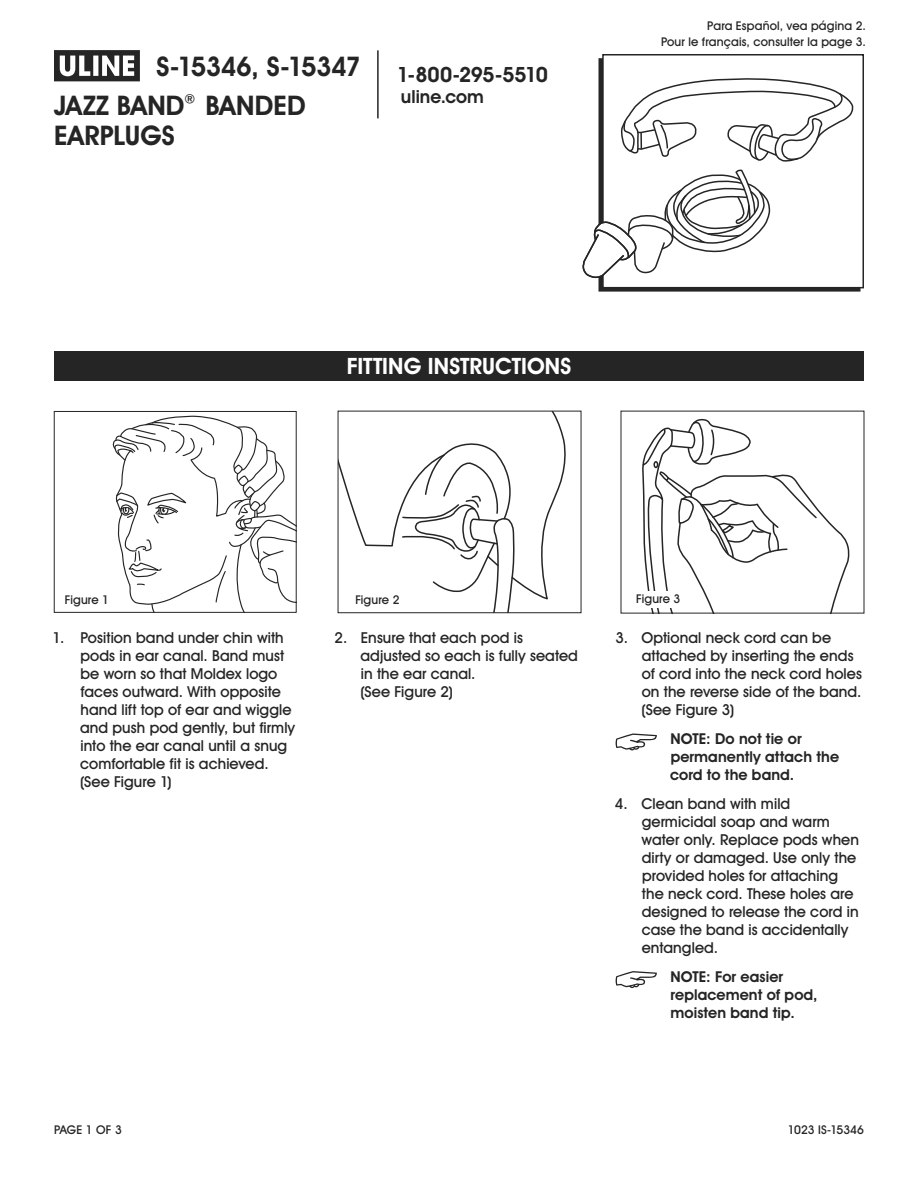
<style>
.page{position:relative;width:918px;height:1188px;background:#fff}
.page>*{position:absolute;margin:0;border:0;box-sizing:border-box;transform-origin:0 0}
.t1{font:700 27px/38.7px "Uline Two Knine";color:#252525}
.t2{font:700 22.5px "Uline Two Knine";color:#fff}
.t3{font:700 21px "Uline Two Knine";letter-spacing:-.02em;color:#252525}
.t4{font:700 18px "Uline Two Knine";color:#252525}
.t5{font:15px/18px "Uline Two Knine";letter-spacing:.005em;color:#252525}
.t6{font:700 15px/18px "Uline Two Knine";letter-spacing:.005em;color:#252525}
.t7{font:12px/16.8px "Uline Two Knine";letter-spacing:.015em;color:#252525;text-align:right}
.t8{font:12px "Uline Two Knine";letter-spacing:-.005em;color:#252525}
</style>
<div class="page">
<svg style="left:54px;top:50px;width:86px;height:31px"></svg>
<hr style="left:377px;top:50px;width:2px;height:68px;background:#252525">
<svg style="left:642px;top:419px;width:208px;height:192px"></svg>
<div style="left:602px;top:54px;width:262px;height:234px;border:2px solid #252525"></div>
<svg style="left:582px;top:77px;width:272px;height:213px"></svg>
<div style="left:54px;top:351px;width:810px;height:30px;background:#252525"></div>
<svg style="left:112px;top:415px;width:183px;height:196px"></svg>
<div style="left:54px;top:411px;width:243px;height:202px;border:1px solid #252525"></div>
<svg style="left:340px;top:413px;width:226px;height:198px"></svg>
<svg style="left:616px;top:733px;width:41px;height:17px"></svg>
<svg style="left:616px;top:971px;width:41px;height:17px"></svg>
<div style="left:629px;top:591px;width:55px;height:17px;background:#fff"></div>
<h1 class="t1" style="left:54px;top:47px;width:308px;text-indent:103px">S-15346, S-15347<br>JAZZ BAND<sup>®</sup> BANDED</h1>
<h1 class="t1" style="left:54px;top:116px;width:122px">EARPLUGS</h1>
<h3 class="t3" style="left:397px;top:62px;width:152px">1-800-295-5510</h3>
<p class="t4" style="left:401px;top:86px;width:84px">uline.com</p>
<h2 class="t2" style="left:347px;top:352px;width:226px">FITTING INSTRUCTIONS</h2>
<p class="t7" style="left:661px;top:17px;width:206px">Para Español, vea página 2.<br>Pour le français, consulter la page 3.</p>
<p class="t7" style="left:65px;top:591px;width:46px">Figure 1</p>
<p class="t7" style="left:355px;top:591px;width:46px">Figure 2</p>
<p class="t7" style="left:636px;top:590px;width:46px">Figure 3</p>
<p class="t5" style="left:80px;top:629px;width:217px;text-indent:-27px">1. Position band under chin with pods in ear canal. Band must be worn so that Moldex logo faces outward. With opposite hand lift top of ear and wiggle and push pod gently, but firmly into the ear canal until a snug comfortable fit is achieved. (See Figure 1)</p>
<p class="t5" style="left:360px;top:629px;width:219px;text-indent:-26px">2. Ensure that each pod is adjusted so each is fully seated in the ear canal.<br>(See Figure 2)</p>
<p class="t5" style="left:642px;top:629px;width:222px;text-indent:-26px">3. Optional neck cord can be attached by inserting the ends of cord into the neck cord holes on the reverse side of the band. (See Figure 3)</p>
<p class="t6" style="left:670px;top:730px;width:171px">NOTE: Do not tie or permanently attach the cord to the band.</p>
<p class="t5" style="left:642px;top:794px;width:219px;text-indent:-27px">4. Clean band with mild germicidal soap and warm water only. Replace pods when dirty or damaged. Use only the provided holes for attaching the neck cord. These holes are designed to release the cord in case the band is accidentally entangled.</p>
<p class="t6" style="left:671px;top:967px;width:149px">NOTE: For easier replacement of pod, moisten band tip.</p>
<p class="t7" style="left:54px;top:1121px;width:69px">PAGE 1 OF 3</p>
<p class="t8" style="left:788px;top:1122px;width:78px">1023 IS-15346</p>
</div>
